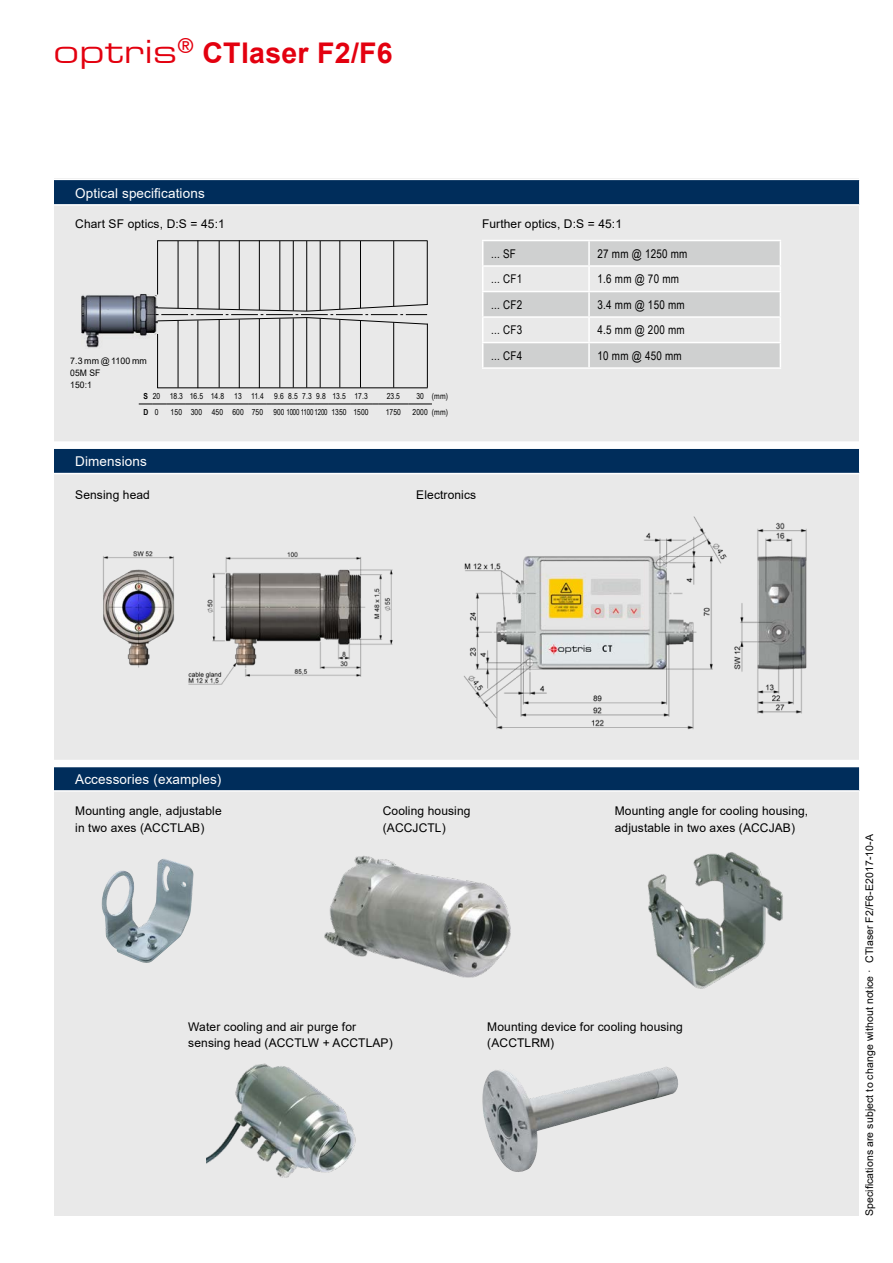
<style>
.page{position:relative;width:893px;height:1263px;background:#fff}
.page>*{position:absolute;margin:0;border:0;box-sizing:border-box;transform-origin:0 0}
.t1{font:700 28.5px "Arial";letter-spacing:.01em;color:#e3000f}
.t2{font:13.5px "Arial";letter-spacing:.01em;color:#fff}
.t3{font:12px/16.5px "Arial";letter-spacing:.01em;color:#000}
.t4{font:12px "Arial Narrow";letter-spacing:.02em;color:#000}
.t5{font:10.5px "Arial";letter-spacing:.01em;color:#000}
.t6{font:9px/12px "Arial";letter-spacing:.01em;color:#000}
.t7{font:8.25px "Arial Narrow";letter-spacing:.01em;color:#000}
.t8{font:8.25px "Arial Narrow";letter-spacing:-.02em;color:#000;scale:.95 1}
.t9{font:700 8.25px "Arial Narrow";color:#000}
.s1{font-family:"Eurostile Ex Two Normal";font-weight:400;font-size:31.5px}
.s2{font-weight:700}
.s3{font-weight:400}
</style>
<div class="page">
<div style="left:54px;top:179px;width:805px;height:1037px;background:#e9e9e9"></div>
<hr style="left:157px;top:334px;width:1px;height:54px;background:#000">
<hr style="left:178px;top:321px;width:1px;height:67px;background:#000">
<hr style="left:198px;top:320px;width:1px;height:68px;background:#000">
<hr style="left:219px;top:319px;width:1px;height:69px;background:#000">
<hr style="left:239px;top:319px;width:1px;height:69px;background:#000">
<hr style="left:259px;top:319px;width:1px;height:69px;background:#000">
<hr style="left:280px;top:318px;width:1px;height:70px;background:#000">
<hr style="left:293px;top:318px;width:1px;height:70px;background:#000">
<hr style="left:306px;top:318px;width:1px;height:70px;background:#000">
<hr style="left:320px;top:318px;width:1px;height:70px;background:#000">
<hr style="left:360px;top:321px;width:1px;height:67px;background:#000">
<hr style="left:393px;top:322px;width:1px;height:66px;background:#000">
<hr style="left:427px;top:324px;width:1px;height:64px;background:#000">
<svg style="left:139px;top:404px;width:239px;height:1px"></svg>
<hr style="left:378px;top:404px;width:31px;height:1px;background:#000">
<svg style="left:409px;top:404px;width:23px;height:1px"></svg>
<hr style="left:157px;top:387px;width:271px;height:1px;background:#000">
<svg style="left:158px;top:303px;width:270px;height:22px"></svg>
<hr style="left:158px;top:240px;width:270px;height:1px;background:#000">
<hr style="left:178px;top:241px;width:1px;height:67px;background:#000">
<hr style="left:198px;top:240px;width:1px;height:69px;background:#000">
<hr style="left:219px;top:241px;width:1px;height:68px;background:#000">
<hr style="left:239px;top:240px;width:1px;height:70px;background:#000">
<hr style="left:259px;top:240px;width:1px;height:70px;background:#000">
<hr style="left:280px;top:241px;width:1px;height:70px;background:#000">
<hr style="left:293px;top:241px;width:1px;height:70px;background:#000">
<hr style="left:306px;top:241px;width:1px;height:70px;background:#000">
<hr style="left:320px;top:241px;width:1px;height:69px;background:#000">
<hr style="left:360px;top:241px;width:1px;height:67px;background:#000">
<hr style="left:393px;top:241px;width:1px;height:65px;background:#000">
<hr style="left:427px;top:241px;width:1px;height:64px;background:#000">
<img style="left:81px;top:294px;width:77px;height:55px">
<hr style="left:340px;top:320px;width:1px;height:67px;background:#000">
<hr style="left:340px;top:241px;width:1px;height:68px;background:#000">
<hr style="left:157px;top:240px;width:1px;height:54px;background:#000">
<div style="left:54px;top:179px;width:806px;height:26px;background:#002d5b"></div>
<hr style="left:54px;top:179px;width:806px;height:1px;background:#fff">
<svg style="left:859px;top:180px;width:1px;height:24px"></svg>
<hr style="left:54px;top:204px;width:806px;height:2px;background:#fff">
<div style="left:54px;top:448px;width:806px;height:26px;background:#002d5b"></div>
<svg style="left:859px;top:449px;width:1px;height:24px"></svg>
<hr style="left:54px;top:473px;width:806px;height:1px;background:#fff">
<div style="left:47px;top:441px;width:820px;height:8px;background:#fff"></div>
<div style="left:54px;top:765px;width:806px;height:26px;background:#002d5b"></div>
<svg style="left:859px;top:767px;width:1px;height:23px"></svg>
<hr style="left:54px;top:790px;width:806px;height:2px;background:#fff">
<div style="left:47px;top:760px;width:820px;height:7px;background:#fff"></div>
<svg style="left:482px;top:240px;width:299px;height:127px"></svg>
<hr style="left:482px;top:367px;width:107px;height:2px;background:#fff">
<hr style="left:589px;top:367px;width:192px;height:2px;background:#fff">
<img style="left:101px;top:859px;width:93px;height:104px">
<img style="left:647px;top:852px;width:136px;height:137px">
<img style="left:207px;top:1063px;width:149px;height:115px">
<img style="left:482px;top:1067px;width:196px;height:105px">
<img style="left:324px;top:855px;width:187px;height:123px">
<img style="left:103px;top:551px;width:290px;height:134px">
<img style="left:438px;top:516px;width:394px;height:252px">
<h1 class="t1" style="left:54px;top:32px;width:341px"><span class="s1">optris</span><sup>®</sup> CTlaser F2/F6</h1>
<p class="t2" style="left:75px;top:184px;width:131px">Optical specifications</p>
<p class="t3" style="left:75px;top:215px;width:151px">Chart SF optics, D:S = 45:1</p>
<p class="t6" style="left:70px;top:354px;width:78px">7.3 mm @ 1100 mm<br>05M SF<br>150:1</p>
<p class="t7" style="left:144px;top:390px;width:226px"><span class="s2">S</span> 20 18.3 16.5 14.8 13 11.4 9.6 8.5 7.3 9.8 13.5 17.3</p>
<p class="t7" style="left:387px;top:390px;width:15px">23.5</p>
<p class="t7" style="left:416px;top:390px;width:33px">30 (mm)</p>
<p class="t9" style="left:143px;top:406px;width:17px">D <span class="s3">0</span></p>
<p class="t7" style="left:171px;top:406px;width:94px">150 300 450 600 750</p>
<p class="t8" style="left:274px;top:406px;width:102px">900 1000 1100 1200 1350 1500</p>
<p class="t7" style="left:386px;top:406px;width:17px">1750</p>
<p class="t7" style="left:413px;top:406px;width:37px">2000 (mm)</p>
<p class="t2" style="left:75px;top:452px;width:73px">Dimensions</p>
<p class="t3" style="left:482px;top:215px;width:142px">Further optics, D:S = 45:1</p>
<p class="t4" style="left:491px;top:245px;width:26px">... SF</p>
<p class="t4" style="left:598px;top:245px;width:91px">27 mm @ 1250 mm</p>
<p class="t4" style="left:491px;top:270px;width:32px">... CF1</p>
<p class="t4" style="left:598px;top:270px;width:83px">1.6 mm @ 70 mm</p>
<p class="t4" style="left:491px;top:296px;width:32px">... CF2</p>
<p class="t4" style="left:598px;top:296px;width:89px">3.4 mm @ 150 mm</p>
<p class="t4" style="left:491px;top:321px;width:32px">... CF3</p>
<p class="t4" style="left:598px;top:321px;width:89px">4.5 mm @ 200 mm</p>
<p class="t4" style="left:491px;top:347px;width:32px">... CF4</p>
<p class="t4" style="left:598px;top:347px;width:86px">10 mm @ 450 mm</p>
<p class="t3" style="left:75px;top:486px;width:76px">Sensing head</p>
<p class="t3" style="left:416px;top:486px;width:61px">Electronics</p>
<p class="t2" style="left:75px;top:770px;width:148px">Accessories (examples)</p>
<p class="t3" style="left:75px;top:803px;width:148px">Mounting angle, adjustable in two axes (ACCTLAB)</p>
<p class="t3" style="left:383px;top:803px;width:89px">Cooling housing (ACCJCTL)</p>
<p class="t3" style="left:615px;top:803px;width:195px">Mounting angle for cooling housing, adjustable in two axes (ACCJAB)</p>
<p class="t3" style="left:188px;top:1018px;width:206px">Water cooling and air purge for sensing head (ACCTLW + ACCTLAP)</p>
<p class="t3" style="left:487px;top:1018px;width:197px">Mounting device for cooling housing (ACCTLRM)</p>
<p class="t5" style="left:862px;top:1216px;width:384px;rotate:-90deg">Specifications are subject to change without notice · CTlaser F2/F6-E2017-10-A</p>
</div>
